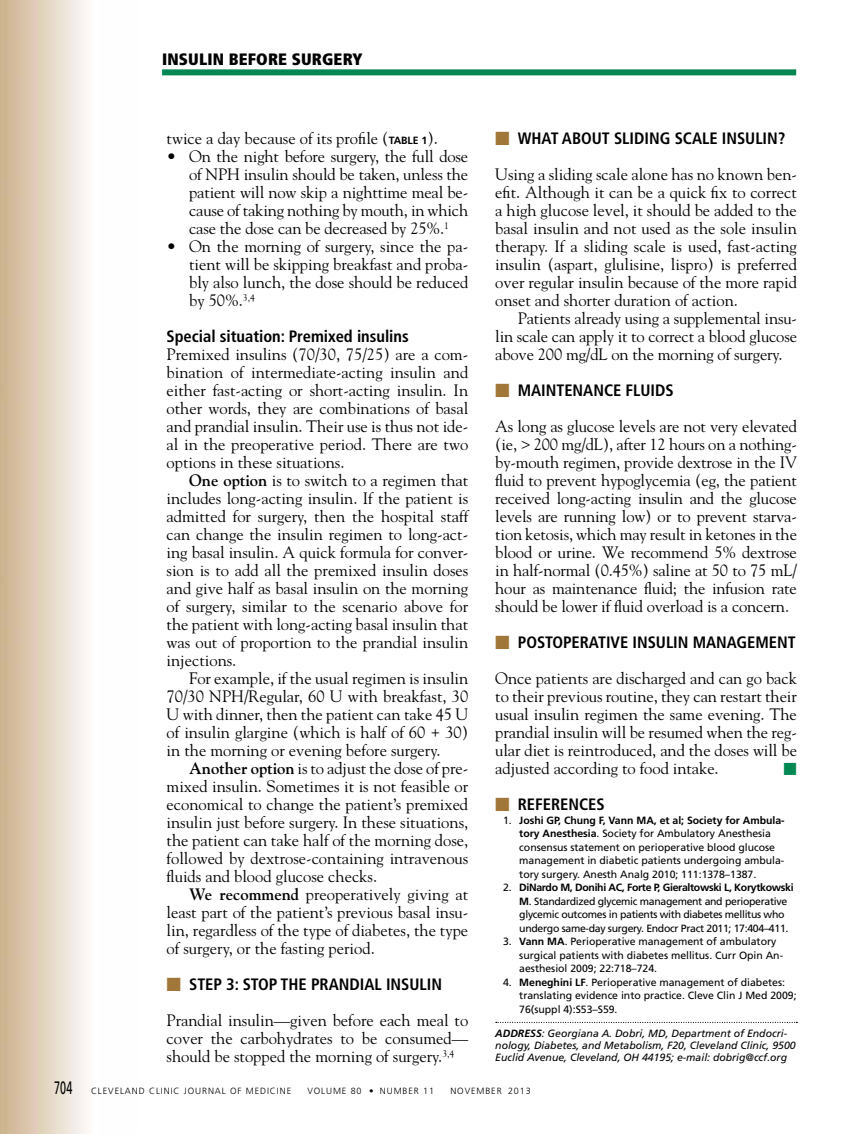
<style>
.page{position:relative;width:851px;height:1134px;background:#fff}
.page>*{position:absolute;margin:0;border:0;box-sizing:border-box;transform-origin:0 0}
.t1{font:16.5px/18px "Goudy Std";color:#000;text-align:justify}
.t2{font:700 condensed 16.5px "Frutiger LT Std";color:#000}
.t3{font:900 condensed 16.5px "Frutiger LT Std";letter-spacing:.01em;color:#000}
.t4{font:15px "Universal Std Newswith Comm Pi";color:#008752}
.t5{font:10.5px/13.5px "Frutiger LT Std";color:#000}
.t6{font:10.5px/13.5px "Frutiger LT Std";letter-spacing:-.03em;color:#000}
.t7{font:italic 10.5px/12px "Frutiger LT Std";color:#000}
.t8{font:300 9px "Frutiger LT Std";letter-spacing:.1em;color:#000}
.s1{font-family:"Frutiger LT Std";font-weight:700;font-size:10.5px}
.s2{font-weight:700}
.s3{font-family:"Universal Std Newswith Comm Pi";font-weight:400;font-stretch:normal;color:#a17739}
.s4{font-weight:400;font-size:18px}
</style>
<div class="page">
<div style="left:162px;top:69px;width:634px;height:6px;background:#008752"></div>
<svg style="left:496px;top:1022px;width:301px;height:1px"></svg>
<p class="t3" style="left:162px;top:49px;width:202px">INSULIN BEFORE SURGERY</p>
<p class="t1" style="left:166px;top:129px;width:273px">twice a day because of its profile (<span class="s1">Table 1</span>).</p>
<p class="t1" style="left:189px;top:147px;width:281px;text-indent:-23px">• On the night before surgery, the full dose of NPH insulin should be taken, unless the patient will now skip a nighttime meal be&shy;cause of taking nothing by mouth, in which case the dose can be decreased by 25%.<sup>1</sup></p>
<p class="t1" style="left:189px;top:237px;width:281px;text-indent:-23px">• On the morning of surgery, since the pa&shy;tient will be skipping breakfast and proba&shy;bly also lunch, the dose should be reduced by 50%.<sup>3,4</sup></p>
<p class="t2" style="left:166px;top:326px;width:244px">SPECIAL SITUATION: PREMIXED INSULINS</p>
<p class="t1" style="left:166px;top:345px;width:303px">Premixed insulins (70/30, 75/25) are a com&shy;bination of intermediate-acting insulin and either fast-acting or short-acting insulin. In other words, they are combinations of basal and prandial insulin. Their use is thus not ide&shy;al in the preoperative period. There are two options in these situations.</p>
<p class="t1" style="left:166px;top:471px;width:303px;text-indent:23px"><span class="s2">One option</span> is to switch to a regimen that includes long-acting insulin. If the patient is admitted for surgery, then the hospital staff can change the insulin regimen to long-act&shy;ing basal insulin. A quick formula for conver&shy;sion is to add all the premixed insulin doses and give half as basal insulin on the morning of surgery, similar to the scenario above for the patient with long-acting basal insulin that was out of proportion to the prandial insulin injections.</p>
<p class="t1" style="left:166px;top:669px;width:303px;text-indent:23px">For example, if the usual regimen is insulin 70/30 NPH/Regular, 60 U with breakfast, 30<br>U with dinner, then the patient can take 45 U of insulin glargine (which is half of 60 + 30) in the morning or evening before surgery.</p>
<p class="t1" style="left:166px;top:759px;width:303px;text-indent:23px"><span class="s2">Another option</span> is to adjust the dose of pre&shy;mixed insulin. Sometimes it is not feasible or economical to change the patient’s premixed insulin just before surgery. In these situations, the patient can take half of the morning dose, followed by dextrose-containing intravenous fluids and blood glucose checks.</p>
<p class="t1" style="left:166px;top:885px;width:303px;text-indent:23px"><span class="s2">We recommend</span> preoperatively giving at least part of the patient’s previous basal insu&shy;lin, regardless of the type of diabetes, the type of surgery, or the fasting period.</p>
<p class="t2" style="left:166px;top:975px;width:277px"><span class="s3">■</span> STEP 3: STOP THE PRANDIAL INSULIN</p>
<p class="t1" style="left:166px;top:1011px;width:303px">Prandial insulin—given before each meal to cover the carbohydrates to be consumed— should be stopped the morning of surgery.<sup>3,4</sup></p>
<p class="t2" style="left:495px;top:128px;width:292px"><span class="s3">■</span> WHAT ABOUT SLIDING SCALE INSULIN?</p>
<p class="t1" style="left:495px;top:165px;width:303px">Using a sliding scale alone has no known ben&shy;efit. Although it can be a quick fix to correct a high glucose level, it should be added to the basal insulin and not used as the sole insulin therapy. If a sliding scale is used, fast-acting insulin (aspart, glulisine, lispro) is preferred over regular insulin because of the more rapid onset and shorter duration of action.</p>
<p class="t1" style="left:495px;top:309px;width:303px;text-indent:23px">Patients already using a supplemental insu&shy;lin scale can apply it to correct a blood glucose above 200 mg/dL on the morning of surgery.</p>
<p class="t2" style="left:495px;top:381px;width:180px"><span class="s3">■</span> MAINTENANCE FLUIDS</p>
<p class="t1" style="left:495px;top:417px;width:303px">As long as glucose levels are not very elevated (ie, &gt; 200 mg/dL), after 12 hours on a nothing&shy;by-mouth regimen, provide dextrose in the IV fluid to prevent hypoglycemia (eg, the patient received long-acting insulin and the glucose levels are running low) or to prevent starva&shy;tion ketosis, which may result in ketones in the blood or urine. We recommend 5% dextrose in half-normal (0.45%) saline at 50 to 75 mL/ hour as maintenance fluid; the infusion rate should be lower if fluid overload is a concern.</p>
<p class="t2" style="left:495px;top:633px;width:302px"><span class="s3">■</span> POSTOPERATIVE INSULIN MANAG EMENT</p>
<p class="t1" style="left:495px;top:669px;width:303px">Once patients are discharged and can go back to their previous routine, they can restart their usual insulin regimen the same evening. The prandial insulin will be resumed when the reg&shy;ular diet is reintroduced, and the doses will be adjusted according to food intake.</p>
<p class="t4" style="left:783px;top:763px;width:15px">■</p>
<p class="t2" style="left:495px;top:794px;width:111px"><span class="s3">■</span> REFERENCES</p>
<p class="t5" style="left:519px;top:813px;width:267px;text-indent:-16px">1. <span class="s2">Joshi GP, Chung F, Vann MA, et al; Society for Ambula&shy;tory Anesthesia</span>. Society for Ambulatory Anesthesia consensus statement on perioperative blood glucose management in diabetic patients undergoing ambula&shy;tory surgery. Anesth Analg 2010; 111:1378–1387.</p>
<p class="t6" style="left:519px;top:881px;width:276px;text-indent:-16px">2. <span class="s2">DiNardo M, Donihi AC, Forte P, Gieraltowski L, Korytkowski M</span>. Standardized glycemic management and perioperative glycemic outcomes in patients with diabetes mellitus who undergo same-day surgery. Endocr Pract 2011; 17:404–411.</p>
<p class="t5" style="left:519px;top:935px;width:265px;text-indent:-16px">3. <span class="s2">Vann MA</span>. Perioperative management of ambulatory surgical patients with diabetes mellitus. Curr Opin An&shy;aesthesiol 2009; 22:718–724.</p>
<p class="t5" style="left:519px;top:975px;width:279px;text-indent:-16px">4. <span class="s2">Meneghini LF</span>. Perioperative management of diabetes: translating evidence into practice. Cleve Clin J Med 2009;<br>76(suppl 4):S53–S59.</p>
<p class="t7" style="left:495px;top:1027px;width:302px"><span class="s2">ADDRESS</span>: Georgiana A. Dobri, MD, Department of Endocri&shy;nology, Diabetes, and Metabolism, F20, Cleveland Clinic, 9500<br>Euclid Avenue, Cleveland, OH 44195; e-mail: dobrig@ccf.org</p>
<p class="t8" style="left:54px;top:1085px;width:239px"><span class="s4">704</span> CLEVELAND CLINIC JOURNAL OF MEDICINE</p>
<p class="t8" style="left:307px;top:1085px;width:128px">VOLUME 80 • NUMBER 11</p>
<p class="t8" style="left:450px;top:1085px;width:82px">NOVEMBER 2013</p>
</div>
